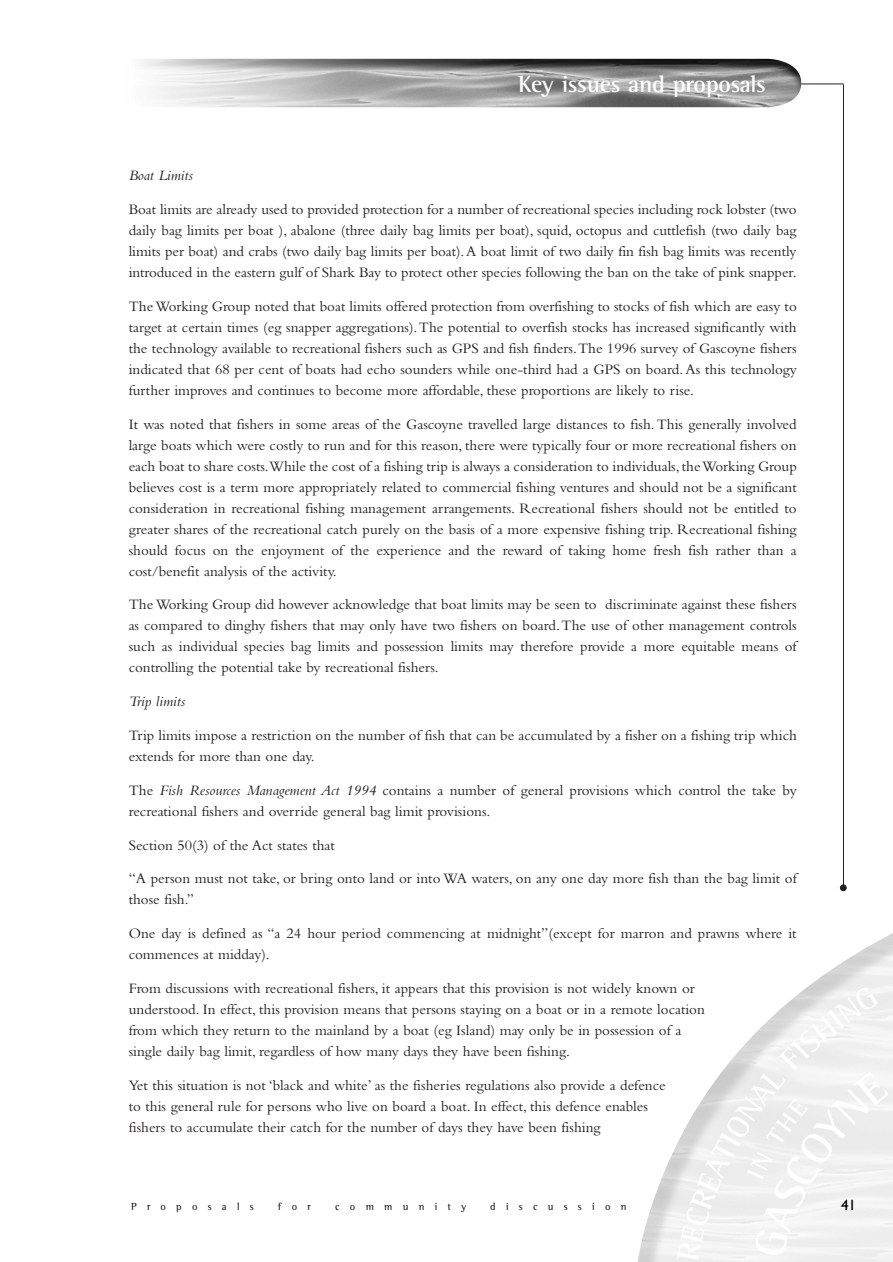
<style>
.page{position:relative;width:893px;height:1262px;background:#fff}
.page>*{position:absolute;margin:0;border:0;box-sizing:border-box;transform-origin:0 0}
.t1{font:700 24px "Rotis Semi Serif";letter-spacing:-.01em;color:#fff}
.t2{font:15px/21px "Bembo";color:#231f20}
.t3{font:italic 15px "Bembo";color:#231f20}
.t4{font:15px "Gill Sans";color:#000}
.t5{font:10.5px "Rotis Semi Serif";letter-spacing:.985em;color:#000}
.s1{font-style:italic}
</style>
<div class="page">
<hr style="left:768px;top:84px;width:75px;height:1px;background:#231f20">
<hr style="left:843px;top:85px;width:1px;height:799px;background:#231f20">
<svg style="left:839px;top:884px;width:7px;height:7px"></svg>
<img style="left:143px;top:59px;width:684px;height:48px">
<img style="left:638px;top:934px;width:254px;height:327px">
<h1 class="t1" style="left:518px;top:75px;width:249px">Key issues and proposals</h1>
<p class="t3" style="left:129px;top:170px;width:66px">Boat Limits</p>
<p class="t2" style="left:129px;top:200px;width:669px;text-align:justify">Boat limits are already used to provided protection for a number of recreational species including rock lobster (two daily bag limits per boat ), abalone (three daily bag limits per boat), squid, octopus and cuttlefish (two daily bag limits per boat) and crabs (two daily bag limits per boat).A boat limit of two daily fin fish bag limits was recently introduced in the eastern gulf of Shark Bay to protect other species following the ban on the take of pink snapper.</p>
<p class="t2" style="left:129px;top:297px;width:669px;text-align:justify">The Working Group noted that boat limits offered protection from overfishing to stocks of fish which are easy to target at certain times (eg snapper aggregations).The potential to overfish stocks has increased significantly with the technology available to recreational fishers such as GPS and fish finders.The 1996 survey of Gascoyne fishers indicated that 68 per cent of boats had echo sounders while one-third had a GPS on board. As this technology further improves and continues to become more affordable, these proportions are likely to rise.</p>
<p class="t2" style="left:129px;top:415px;width:669px;text-align:justify">It was noted that fishers in some areas of the Gascoyne travelled large distances to fish.This generally involved large boats which were costly to run and for this reason, there were typically four or more recreational fishers on each boat to share costs.While the cost of a fishing trip is always a consideration to individuals, the Working Group believes cost is a term more appropriately related to commercial fishing ventures and should not be a significant consideration in recreational fishing management arrangements. Recreational fishers should not be entitled to greater shares of the recreational catch purely on the basis of a more expensive fishing trip. Recreational fishing should focus on the enjoyment of the experience and the reward of taking home fresh fish rather than a cost/benefit analysis of the activity.</p>
<p class="t2" style="left:129px;top:595px;width:669px;text-align:justify">The Working Group did however acknowledge that boat limits may be seen to discriminate against these fishers as compared to dinghy fishers that may only have two fishers on board.The use of other management controls such as individual species bag limits and possession limits may therefore provide a more equitable means of controlling the potential take by recreational fishers.</p>
<p class="t3" style="left:129px;top:696px;width:58px">Trip limits</p>
<p class="t2" style="left:129px;top:726px;width:669px">Trip limits impose a restriction on the number of fish that can be accumulated by a fisher on a fishing trip which extends for more than one day.</p>
<p class="t2" style="left:129px;top:781px;width:669px">The <span class="s1">Fish Resources Management Act 1994</span> contains a number of general provisions which control the take by recreational fishers and override general bag limit provisions.</p>
<p class="t2" style="left:129px;top:835px;width:208px">Section 50(3) of the Act states that</p>
<p class="t2" style="left:129px;top:869px;width:669px">“A person must not take, or bring onto land or into WA waters, on any one day more fish than the bag limit of those fish.”</p>
<p class="t2" style="left:129px;top:924px;width:669px">One day is defined as “a 24 hour period commencing at midnight”(except for marron and prawns where it commences at midday).</p>
<p class="t2" style="left:129px;top:979px;width:577px">From discussions with recreational fishers, it appears that this provision is not widely known or understood. In effect, this provision means that persons staying on a boat or in a remote location from which they return to the mainland by a boat (eg Island) may only be in possession of a single daily bag limit, regardless of how many days they have been fishing.</p>
<p class="t2" style="left:129px;top:1075px;width:538px">Yet this situation is not ‘black and white’ as the fisheries regulations also provide a defence to this general rule for persons who live on board a boat. In effect, this defence enables fishers to accumulate their catch for the number of days they have been fishing</p>
<p class="t5" style="left:131px;top:1202px;width:124px">Proposals</p>
<p class="t5" style="left:278px;top:1202px;width:34px">for</p>
<p class="t5" style="left:335px;top:1202px;width:133px">community</p>
<p class="t5" style="left:490px;top:1202px;width:138px">discussion</p>
<p class="t4" style="left:841px;top:1200px;width:16px">41</p>
</div>
